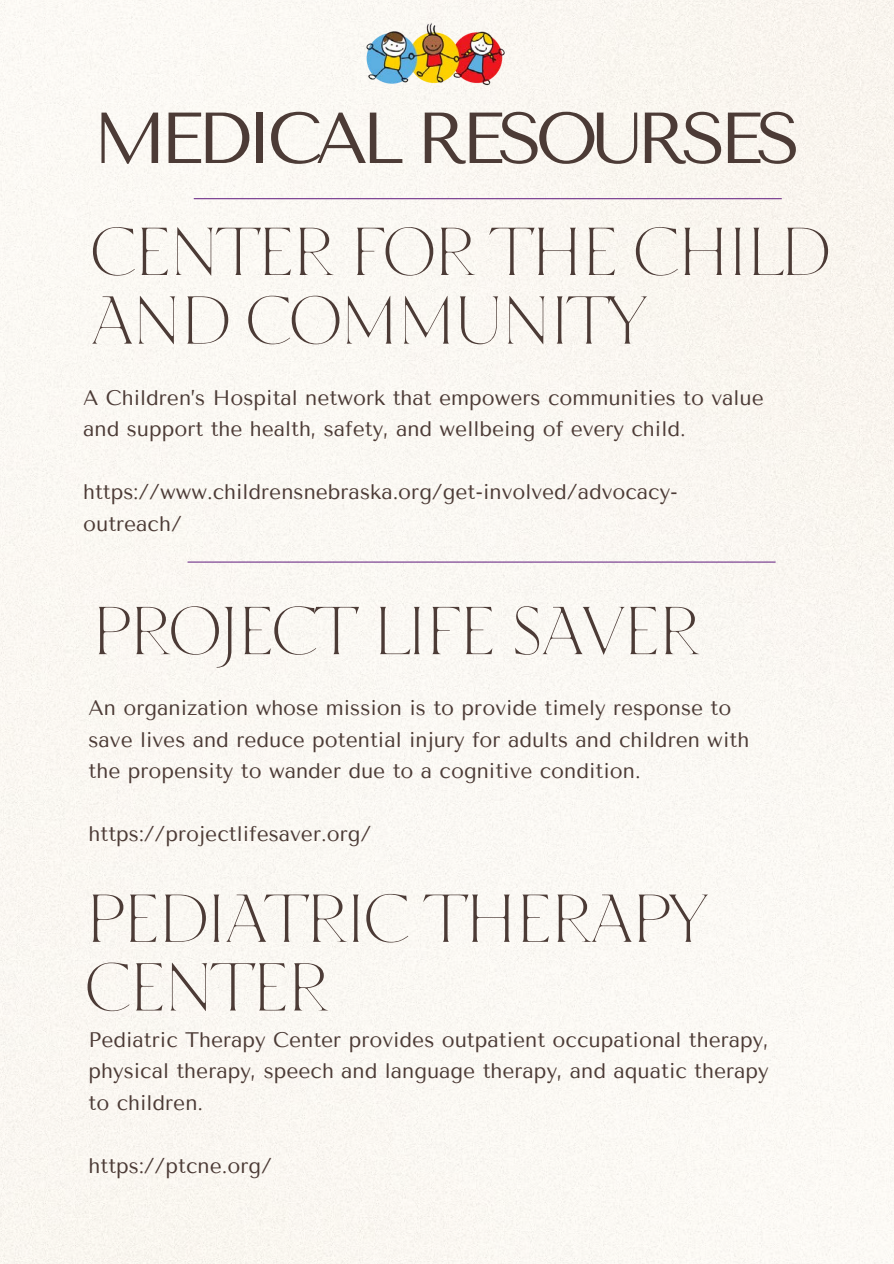
<style>
.page{position:relative;width:894px;height:1264px;background:#fff}
.page>*{position:absolute;margin:0;border:0;box-sizing:border-box;transform-origin:0 0}
.t1{font:72px "Tenor Sans";letter-spacing:-.095em;color:#4c3b36}
.t2{font:67.5px/68.7px "TT Ricordi Nobili";letter-spacing:-.09em;color:#4c3b36}
.t3{font:21px/31.5px "Tenor Sans";color:#4c3b36}
</style>
<div class="page">
<div style="left:0;top:0;width:893px;height:1263px;background:#faf8f3"></div>
<hr style="left:194px;top:198px;width:587px;height:1px;background:#71328a">
<hr style="left:187px;top:561px;width:588px;height:1px;background:#71328a">
<img style="left:348px;top:23px;width:172px;height:65px">
<p class="t1" style="left:93px;top:97px;width:709px">MEDICAL RESOURSES</p>
<p class="t2" style="left:88px;top:217px;width:745px">CENTER FOR THE CHILD<br>AND COMMUNITY</p>
<h2 class="t3" style="left:83px;top:382px;width:682px">A Children’s Hospital network that empowers communities to value and support the health, safety, and wellbeing of every child.</h2>
<h1 class="t3" style="left:83px;top:476px;width:596px">https://www.childrensnebraska.org/get-involved/advocacy&shy;outreach/</h1>
<h1 class="t2" style="left:89px;top:596px;width:614px">PROJECT LIFE SAVER</h1>
<p class="t3" style="left:88px;top:692px;width:662px">An organization whose mission is to provide timely response to save lives and reduce potential injury for adults and children with the propensity to wander due to a cognitive condition.</p>
<p class="t3" style="left:88px;top:818px;width:284px">https://projectlifesaver.org/</p>
<h1 class="t2" style="left:83px;top:883px;width:628px">PEDIATRIC THERAPY<br>CENTER</h1>
<p class="t3" style="left:88px;top:1024px;width:681px;text-align:justify">Pediatric Therapy Center provides outpatient occupational therapy, physical therapy, speech and language therapy, and aquatic therapy to children.</p>
<p class="t3" style="left:88px;top:1150px;width:185px">https://ptcne.org/</p>
</div>
